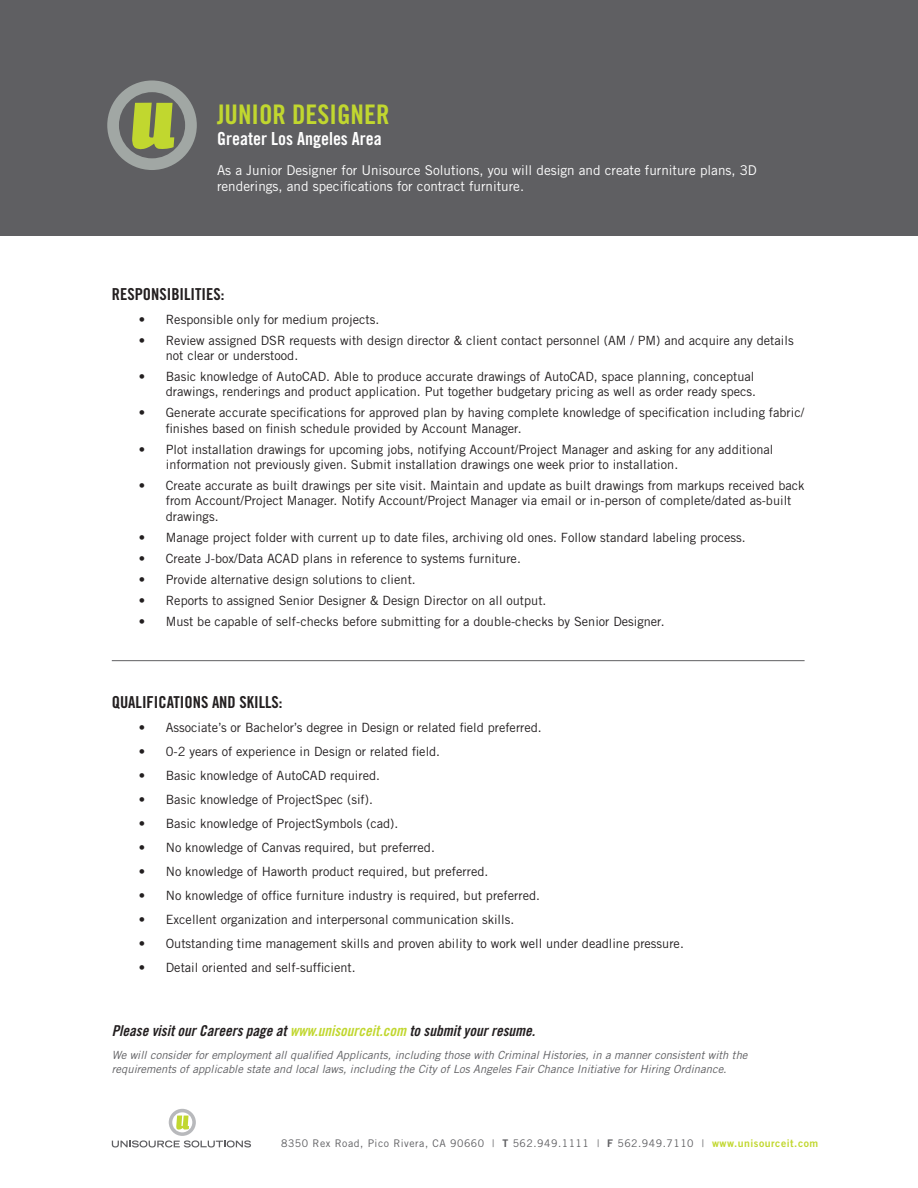
<style>
.page{position:relative;width:918px;height:1188px;background:#fff}
.page>*{position:absolute;margin:0;border:0;box-sizing:border-box;transform-origin:0 0}
.t1{font:27px "Trade Gothic LT Std Bd Cn 20";color:#c1d72f}
.t2{font:18px "Trade Gothic LT Std Bd Cn 20";color:#fff}
.t3{font:16.5px "Trade Gothic LT Std Bd Cn 20";color:#231f20}
.t4{font:15px "Trade Gothic LT Std Bd Cn 20 Obl";color:#231f20}
.t5{font:13.5px/16.2px "Trade Gothic LT Std";color:#fff}
.t6{font:12.75px/15.3px "Trade Gothic LT Std";color:#231f20}
.t7{font:italic 11.25px/13.5px "Trade Gothic LT Std";color:#5f5f62}
.t8{font:10.5px "Trade Gothic LT Std";letter-spacing:.05em;color:#5f5f62}
.s1{color:#c1d72f}
.s2{font-family:"Trade Gothic LT Std Bd 2"}
.s3{font-family:"Trade Gothic LT Std Bd 2";color:#c1d72f}
</style>
<div class="page">
<div style="left:0;top:0;width:918px;height:235px;background:#5f5f62"></div>
<hr style="left:112px;top:660px;width:693px;height:1px;background:#5f5f62">
<svg style="left:107px;top:80px;width:90px;height:90px"></svg>
<svg style="left:112px;top:1109px;width:139px;height:38px"></svg>
<p class="t1" style="left:217px;top:98px;width:174px">JUNIOR DESIGNER</p>
<p class="t2" style="left:217px;top:128px;width:166px">Greater Los Angeles Area</p>
<p class="t5" style="left:217px;top:162px;width:541px">As a Junior Designer for Unisource Solutions, you will design and create furniture plans, 3D renderings, and specifications for contract furniture.</p>
<p class="t3" style="left:112px;top:284px;width:114px">RESPONSIBILITIES:</p>
<p class="t6" style="left:139px;top:311px;width:242px">• Responsible only for medium projects.</p>
<p class="t6" style="left:166px;top:332px;width:629px;text-indent:-27px">• Review assigned DSR requests with design director &amp; client contact personnel (AM / PM) and acquire any details not clear or understood.</p>
<p class="t6" style="left:139px;top:369px;width:619px;text-align:right">• Basic knowledge of AutoCAD. Able to produce accurate drawings of AutoCAD, space planning, conceptual drawings, renderings and product application. Put together budgetary pricing as well as order ready specs.</p>
<p class="t6" style="left:166px;top:405px;width:640px;text-indent:-27px">• Generate accurate specifications for approved plan by having complete knowledge of specification including fabric/ finishes based on finish schedule provided by Account Manager.</p>
<p class="t6" style="left:166px;top:441px;width:609px;text-indent:-27px">• Plot installation drawings for upcoming jobs, notifying Account/Project Manager and asking for any additional information not previously given. Submit installation drawings one week prior to installation.</p>
<p class="t6" style="left:166px;top:478px;width:640px;text-indent:-27px">• Create accurate as built drawings per site visit. Maintain and update as built drawings from markups received back from Account/Project Manager. Notify Account/Project Manager via email or in-person of complete/dated as-built drawings.</p>
<p class="t6" style="left:139px;top:529px;width:609px">• Manage project folder with current up to date files, archiving old ones. Follow standard labeling process.</p>
<p class="t6" style="left:139px;top:550px;width:384px">• Create J-box/Data ACAD plans in reference to systems furniture.</p>
<p class="t6" style="left:139px;top:571px;width:279px">• Provide alternative design solutions to client.</p>
<p class="t6" style="left:139px;top:592px;width:409px">• Reports to assigned Senior Designer &amp; Design Director on all output.</p>
<p class="t6" style="left:139px;top:613px;width:527px">• Must be capable of self-checks before submitting for a double-checks by Senior Designer.</p>
<p class="t3" style="left:112px;top:692px;width:172px">QUALIFICATIONS AND SKILLS:</p>
<p class="t6" style="left:139px;top:719px;width:405px">• Associate’s or Bachelor’s degree in Design or related field preferred.</p>
<p class="t6" style="left:139px;top:743px;width:303px">• 0-2 years of experience in Design or related field.</p>
<p class="t6" style="left:139px;top:767px;width:243px">• Basic knowledge of AutoCAD required.</p>
<p class="t6" style="left:139px;top:791px;width:236px">• Basic knowledge of ProjectSpec (sif).</p>
<p class="t6" style="left:139px;top:815px;width:261px">• Basic knowledge of ProjectSymbols (cad).</p>
<p class="t6" style="left:139px;top:839px;width:298px">• No knowledge of Canvas required, but preferred.</p>
<p class="t6" style="left:139px;top:863px;width:351px">• No knowledge of Haworth product required, but preferred.</p>
<p class="t6" style="left:139px;top:887px;width:403px">• No knowledge of office furniture industry is required, but preferred.</p>
<p class="t6" style="left:139px;top:911px;width:377px">• Excellent organization and interpersonal communication skills.</p>
<p class="t6" style="left:139px;top:935px;width:547px">• Outstanding time management skills and proven ability to work well under deadline pressure.</p>
<p class="t6" style="left:139px;top:959px;width:218px">• Detail oriented and self-sufficient.</p>
<p class="t4" style="left:112px;top:1022px;width:425px">Please visit our Careers page at <span class="s1">www.unisourceit.com</span> to submit your resume.</p>
<p class="t7" style="left:112px;top:1048px;width:637px">We will consider for employment all qualified Applicants, including those with Criminal Histories, in a manner consistent with the requirements of applicable state and local laws, including the City of Los Angeles Fair Chance Initiative for Hiring Ordinance.</p>
<p class="t8" style="left:281px;top:1137px;width:539px">8350 Rex Road, Pico Rivera, CA 90660 | <span class="s2">T</span> 562.949.1111 | <span class="s2">F</span> 562.949.7110 | <span class="s3">www.unisourceit.com</span></p>
</div>
